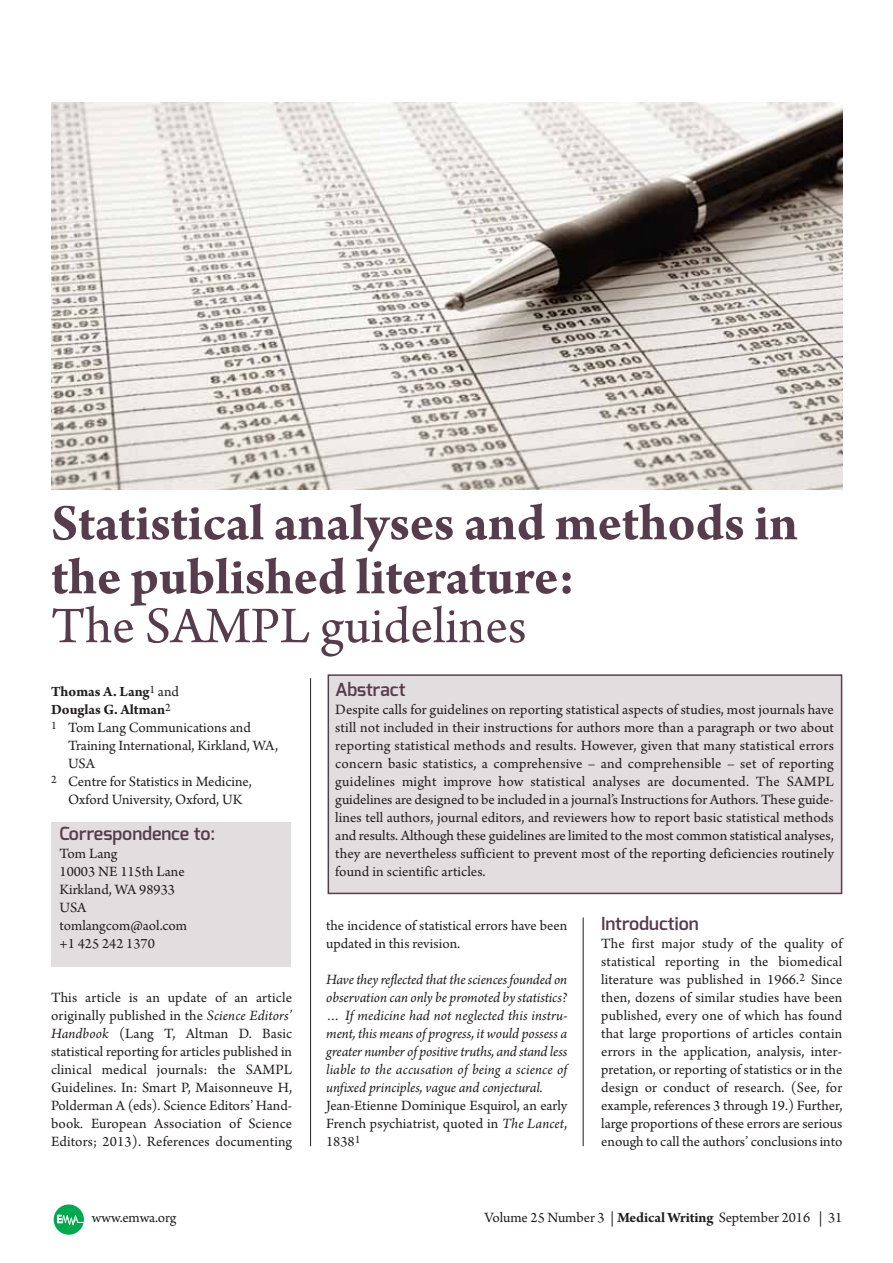
<style>
.page{position:relative;width:893px;height:1263px;background:#fff}
.page>*{position:absolute;margin:0;border:0;box-sizing:border-box;transform-origin:0 0}
.t1{font:700 54px/54px "Arno Pro";color:#573c4d}
.t2{font:54px "Arno Pro";color:#573c4d}
.t3{font:600 18px "Exo";color:#573c4d}
.t4{font:15px/18px "Arno Pro";color:#231f20;text-align:justify}
.t5{font:italic 15px/18px "Arno Pro";color:#231f20;text-align:justify}
.t6{font:700 15px "Arno Pro";letter-spacing:-.005em;color:#231f20}
.s1{font-weight:400}
.s2{font-style:italic}
.s3{font-weight:700}
</style>
<div class="page">
<div style="left:51px;top:822px;width:239px;height:144px;background:#e2dddf"></div>
<div style="left:329px;top:676px;width:511px;height:217px;background:#e2dddf"></div>
<div style="left:327px;top:674px;width:515px;height:220px;border:2px solid #573c4d"></div>
<svg style="left:54px;top:1204px;width:30px;height:31px"></svg>
<hr style="left:583px;top:917px;width:1px;height:229px;background:#231f20">
<hr style="left:310px;top:678px;width:1px;height:468px;background:#231f20">
<img style="left:51px;top:102px;width:791px;height:387px">
<h1 class="t1" style="left:51px;top:501px;width:748px">Statistical analyses and methods in the published literature:</h1>
<h1 class="t2" style="left:51px;top:605px;width:477px">The SAMPL guidelines</h1>
<p class="t3" style="left:335px;top:682px;width:72px">Abstract</p>
<p class="t4" style="left:335px;top:702px;width:500px">Despite calls for guidelines on reporting statistical aspects of studies, most journals have still not included in their instructions for authors more than a paragraph or two about reporting statist ical methods and results. However, given that many statistical errors concern basic statistics, a comprehensive – and comp rehensible – set of reporting guidelines might improve how statistical analyses are documented. The SAMPL guidelines are designed to be included in a journal’s Instructions for Authors. These guide - lines tell authors, journal editors, and reviewers how to report basic statistical methods and results. Although these guidelines are limited to the most common statistical analyses, they are nevertheless sufficient to prevent most of the reporting deficiencies routinely found in scientific articles.</p>
<p class="t6" style="left:51px;top:686px;width:129px">Thomas A. Lang<sup>1</sup> <span class="s1">and</span></p>
<p class="t6" style="left:51px;top:704px;width:121px">Douglas G. Altman<sup>2</sup></p>
<p class="t4" style="left:51px;top:720px;width:201px"><sup>1</sup> Tom Lang Communications and</p>
<p class="t4" style="left:68px;top:738px;width:211px">Training International, Kirkland, WA,</p>
<p class="t4" style="left:68px;top:756px;width:28px">USA</p>
<p class="t4" style="left:51px;top:774px;width:202px"><sup>2</sup> Centre for Statistics in Medicine,</p>
<p class="t4" style="left:68px;top:792px;width:176px">Oxford University, Oxford, UK</p>
<p class="t3" style="left:60px;top:826px;width:157px">Correspondence to:</p>
<p class="t4" style="left:60px;top:846px;width:129px;text-align:left">Tom Lang<br>10003 NE 115th Lane<br>Kirkland, WA 98933<br>USA tomlangcom@aol.com +1 425 242 1370</p>
<p class="t3" style="left:601px;top:916px;width:99px">Introduction</p>
<p class="t4" style="left:601px;top:936px;width:243px">The first major study of the quality of statistical reporting in the biomedical literature was published in 1966.<sup>2</sup> Since then, dozens of similar studies have been published, every one of which has found that large proportions of articles contain errors in the application, analysis, inter - pretation, or reporting of statistics or in the design or conduct of research. (See, for example, references 3 through 19.) Further, large proportions of these errors are serious enough to call the authors’ conclusions into</p>
<p class="t4" style="left:326px;top:918px;width:242px">the incidence of statistical errors have been updated in this revision.</p>
<p class="t5" style="left:326px;top:972px;width:243px">Have they reflected that the sciences founded on observation can only be promoted by statistics? … If medicine had not neglected this instru - ment, this means of progress, it would possess a greater number of positive truths, and stand less liable to the accusation of being a science of unfixed principles, vague and conjectural.</p>
<p class="t4" style="left:326px;top:1098px;width:242px">Jean-Etienne Dominique Esquirol, an early French psychiatrist, quoted in <span class="s2">The Lancet</span>, 1838<sup>1</sup></p>
<p class="t4" style="left:51px;top:990px;width:243px">This article is an update of an article originally published in the <span class="s2">Science Editors’ Handbook</span> (Lang T, Altman D. Basic statistical reporting for articles published in clinical medical journals: the SAMPL Guidelines. In: Smart P, Maisonneuve H, Polderman A (eds). Science Editors’ Hand - book<span class="s2">.</span> European Association of Science Editors; 2013). References docu menting</p>
<p class="t4" style="left:92px;top:1210px;width:86px">www.emwa.org</p>
<p class="t4" style="left:484px;top:1210px;width:359px">Volume 25 Number 3 | <span class="s3">Medical Writing</span> September 2016 | 31</p>
</div>
